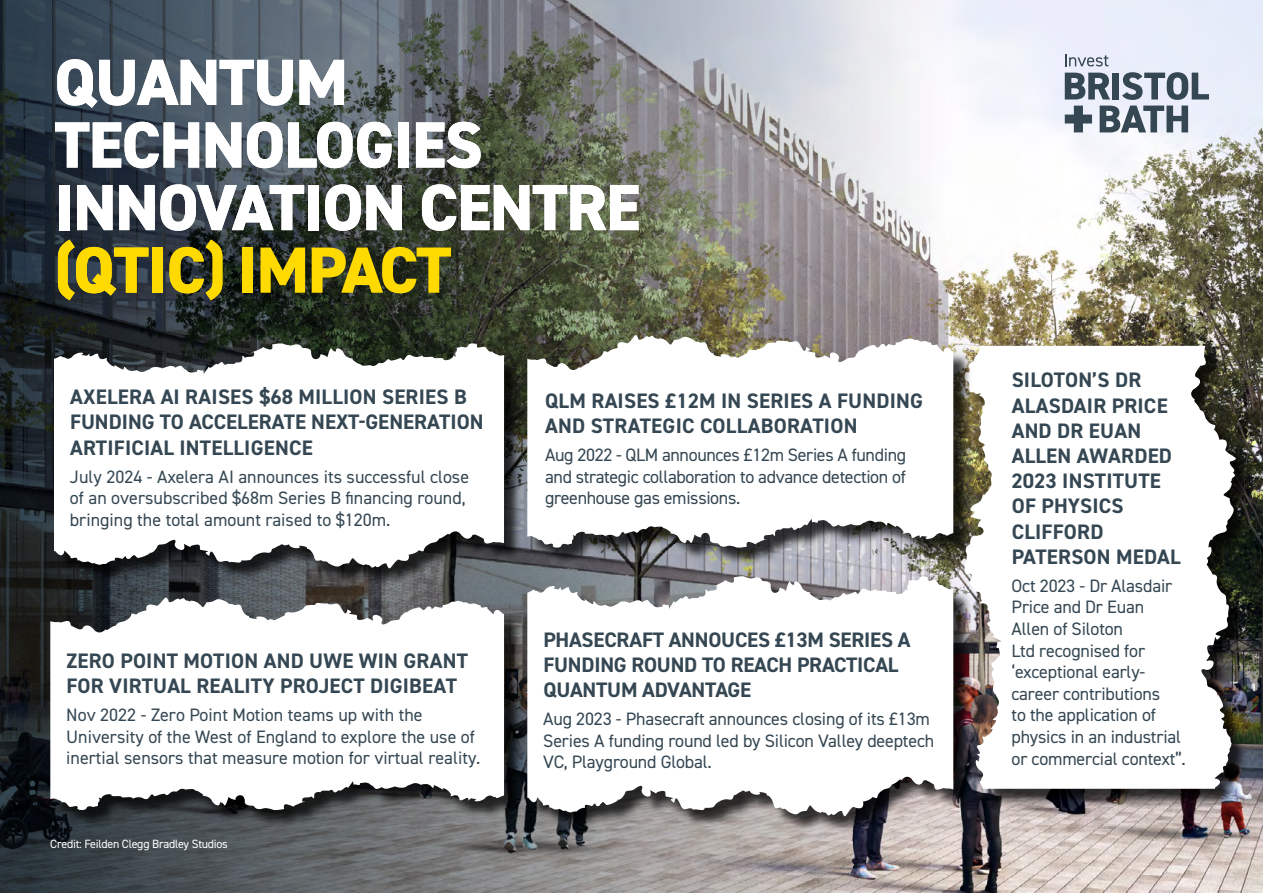
<style>
.page{position:relative;width:1263px;height:893px;background:#fff}
.page>*{position:absolute;margin:0;border:0;box-sizing:border-box;transform-origin:0 0}
.Headings{font:800 65.55px/62.6px "DIN2014";letter-spacing:-.02em;color:#fff}
.Headings-2{font:800 65.55px "DIN2014";letter-spacing:-.025em;color:#ffda00}
.Body_copy{font:700 21px/25.2px "DIN2014";letter-spacing:.01em;color:#354753}
.Body_copy-2{font:700 21px/25.2px "DIN2014";letter-spacing:-.01em;color:#354753}
.Body_copy-3{font:18px/21.6px "DIN2014";letter-spacing:-.01em;color:#354753}
.credit{font:12px "DIN2014";letter-spacing:-.02em;color:#fff}
</style>
<div class="page">
<img style="left:1020px;top:0;width:243px;height:893px">
<img style="left:0;top:0;width:1020px;height:893px">
<svg style="left:1122px;top:72px;width:87px;height:28px;background:#909ba7"></svg>
<div style="left:1113px;top:73px;width:6px;height:27px;background:#354753"></div>
<svg style="left:1065px;top:73px;width:45px;height:27px"></svg>
<svg style="left:1065px;top:106px;width:27px;height:26px"></svg>
<svg style="left:1100px;top:106px;width:88px;height:26px;background:#7d8994"></svg>
<svg style="left:1065px;top:54px;width:43px;height:12px"></svg>
<div style="left:57px;top:346px;width:466px;height:241px;background:#000;opacity:.75"></div>
<svg style="left:54px;top:342px;width:450px;height:233px"></svg>
<div style="left:967px;top:349px;width:287px;height:458px;background:#000;opacity:.75"></div>
<svg style="left:963px;top:346px;width:280px;height:443px"></svg>
<div style="left:530px;top:338px;width:442px;height:228px;background:#000;opacity:.75"></div>
<svg style="left:527px;top:329px;width:426px;height:220px"></svg>
<div style="left:530px;top:579px;width:442px;height:255px;background:#000;opacity:.75"></div>
<svg style="left:527px;top:575px;width:426px;height:248px"></svg>
<div style="left:53px;top:600px;width:469px;height:228px;background:#000;opacity:.75"></div>
<svg style="left:50px;top:591px;width:454px;height:220px"></svg>
<p class="Headings" style="left:54px;top:51px;width:587px">QUANTUM<br>TECHNOLOGIES<br>INNOVATION CENTRE</p>
<p class="Headings-2" style="left:54px;top:226px;width:399px">(QTIC) IMPACT</p>
<p class="Body_copy" style="left:70px;top:384px;width:415px">AXELERA AI RAISES $68 MILLION SERIES B<br>FUNDING TO ACCELERATE NEXT-GENERATION<br>ARTIFICIAL INTELLIGENCE</p>
<p class="Body_copy-3" style="left:70px;top:465px;width:401px">July 2024 - Axelera AI announces its successful close of an oversubscribed $68m Series B financing round, bringing the total amount raised to $120m.</p>
<p class="Body_copy" style="left:66px;top:648px;width:403px">ZERO POINT MOTION AND UWE WIN GRANT<br>FOR VIRTUAL REALITY PROJECT DIGIBEAT</p>
<p class="Body_copy-3" style="left:66px;top:704px;width:415px">Nov 2022 - Zero Point Motion teams up with the<br>University of the West of England to explore the use of inertial sensors that measure motion for virtual reality.</p>
<p class="credit" style="left:50px;top:837px;width:179px">Credit: Feilden Clegg Bradley Studios</p>
<p class="Body_copy" style="left:545px;top:388px;width:379px">QLM RAISES £12M IN SERIES A FUNDING<br>AND STRATEGIC COLLABORATION</p>
<p class="Body_copy-3" style="left:545px;top:444px;width:363px;text-align:justify">Aug 2022 - QLM announces £12m Series A funding and strategic collaboration to advance detection of greenhouse gas emissions.</p>
<p class="Body_copy-2" style="left:543px;top:626px;width:369px">PHASECRAFT ANNOUCES £13M SERIES A<br>FUNDING ROUND TO REACH PRACTICAL<br>QUANTUM ADVANTAGE</p>
<p class="Body_copy-3" style="left:543px;top:708px;width:393px">Aug 2023 - Phasecraft announces closing of its £13m<br>Series A funding round led by Silicon Valley deeptech<br>VC, Playground Global.</p>
<p class="Body_copy" style="left:1011px;top:367px;width:171px">SILOTON’S DR<br>ALASDAIR PRICE<br>AND DR EUAN<br>ALLEN AWARDED<br>2023 INSTITUTE<br>OF PHYSICS<br>CLIFFORD<br>PATERSON MEDAL</p>
<p class="Body_copy-3" style="left:1011px;top:574px;width:176px">Oct 2023 - Dr Alasdair<br>Price and Dr Euan<br>Allen of Siloton<br>Ltd recognised for ‘exceptional early&shy;career contributions<br>to the application of physics in an industrial or commercial context”.</p>
</div>
